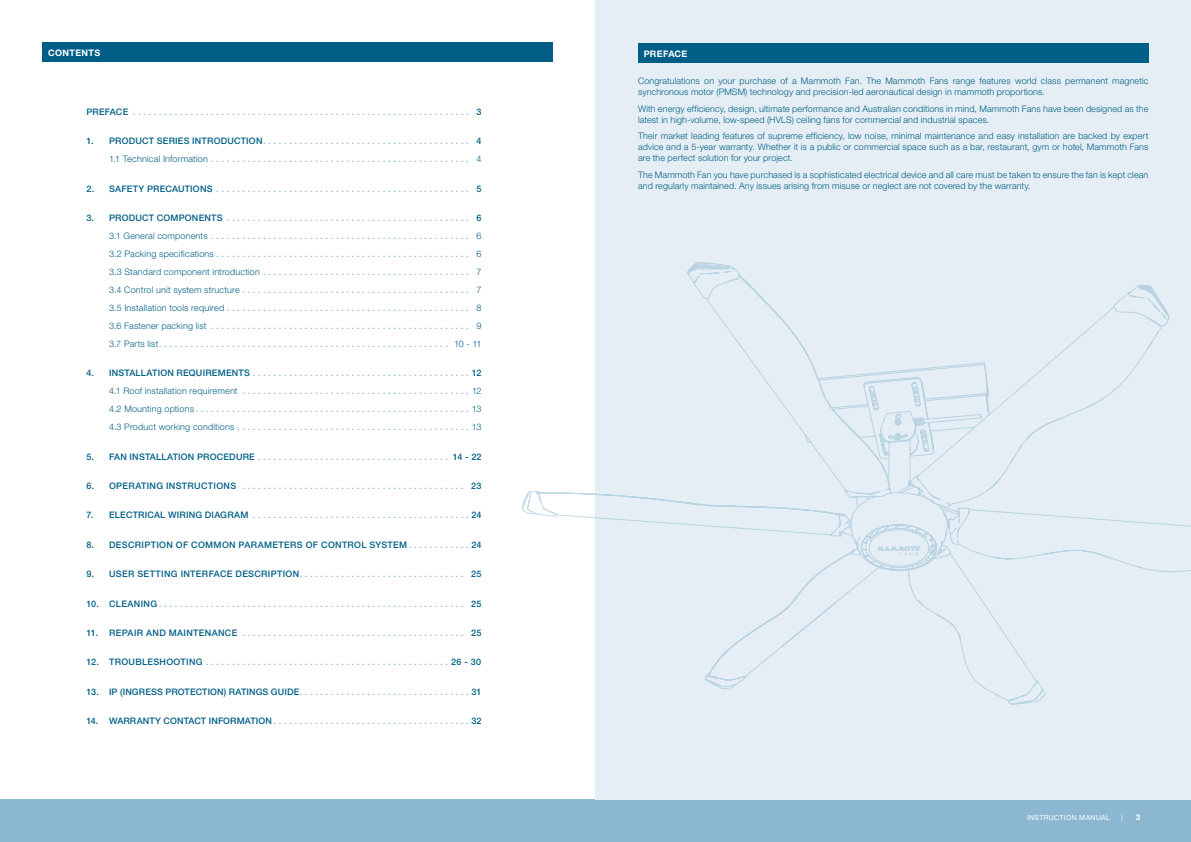
<style>
.page{position:relative;width:1191px;height:842px;background:#fff}
.page>*{position:absolute;margin:0;border:0;box-sizing:border-box;transform-origin:0 0}
.BODY{font:500 9px/18px "Helvetica Neue LT Std";letter-spacing:.02em;color:#8bb8d0;text-align:justify}
.BODY-2{font:300 9px/11px "Helvetica Neue LT Std";letter-spacing:.01em;color:#015f87}
.BODY-3{font:500 9px "Helvetica Neue LT Std";letter-spacing:.035em;color:#015f87}
.BODY-4{font:500 9px "Helvetica Neue LT Std";letter-spacing:.01em;color:#015f87}
.HEADING{font:700 9px "Helvetica Neue LT Std";letter-spacing:.035em;color:#fff}
.t1{font:700 8px "Helvetica Neue LT Std";color:#fff}
.t2{font:7px "Helvetica Neue LT Std";letter-spacing:.045em;color:#fff}
.s1{color:#015f87}
.s2{font-weight:300;color:#015f87}
.s3{color:#8bb8d0}
</style>
<div class="page">
<div style="left:595px;top:799px;width:596px;height:43px;background:#8bb8d0"></div>
<div style="left:0;top:799px;width:595px;height:43px;background:#8bb8d0"></div>
<div style="left:43px;top:43px;width:510px;height:19px;background:#015f87"></div>
<div style="left:595px;top:0;width:596px;height:799px;background:#e5eef4"></div>
<div style="left:638px;top:43px;width:510px;height:20px;background:#015f87"></div>
<svg style="left:687px;top:262px;width:504px;height:443px"></svg>
<svg style="left:522px;top:332px;width:430px;height:373px"></svg>
<svg style="left:830px;top:410px;width:140px;height:170px"></svg>
<p class="HEADING" style="left:48px;top:47px;width:54px">CONTENTS</p>
<p class="BODY" style="left:86px;top:103px;width:396px"><span class="s1">PREFACE</span> ................................................................. <span class="s1">3</span></p>
<p class="BODY" style="left:86px;top:132px;width:396px;text-align:right"><span class="s1">1. PRODUCT SERIES INTRODUCTION</span>........................................ <span class="s1">4<br></span><span class="s2">1.1 Technical Information</span>.................................................. <span class="s2">4</span></p>
<p class="BODY" style="left:86px;top:179px;width:396px"><span class="s1">2. SAFETY PRECAUTIONS</span> ................................................. <span class="s1">5</span></p>
<p class="BODY" style="left:109px;top:209px;width:374px;text-indent:-23px"><span class="s1">3. PRODUCT COMPONENTS</span> ............................................... <span class="s1">6<br></span><span class="s2">3.1 General components</span>.................................................. <span class="s2">6<br>3.2 Packing specifications</span>................................................. <span class="s2">6<br>3.3 Standard component introduction</span>........................................ <span class="s2">7<br>3.4 Control unit system structure</span>............................................ <span class="s2">7<br>3.5 Installation tools required</span>............................................... <span class="s2">8<br>3.6 Fastener packing list</span> .................................................. <span class="s2">9<br>3.7 Parts list</span>........................................................ <span class="s2">10 - 11</span></p>
<p class="BODY" style="left:109px;top:364px;width:374px;text-indent:-23px"><span class="s1">4. INSTALLATION REQUIREMENTS</span>..........................................<span class="s1">12<br></span><span class="s2">4.1 Roof installation requirement</span> ............................................<span class="s2">12<br>4.2 Mounting options</span>.....................................................<span class="s2">13<br>4.3 Product working conditions</span>.............................................<span class="s2">13</span></p>
<p class="BODY" style="left:86px;top:447px;width:397px"><span class="s1">5. FAN INSTALLATION PROCEDURE</span>..................................... <span class="s1">14 - 22</span></p>
<p class="BODY" style="left:86px;top:477px;width:396px"><span class="s1">6. OPERATING INSTRUCTIONS</span> ........................................... <span class="s1">23</span></p>
<p class="BODY" style="left:86px;top:506px;width:396px"><span class="s1">7. ELECTRICAL WIRING DIAGRAM</span> ..........................................<span class="s1">24</span></p>
<p class="BODY-3" style="left:86px;top:539px;width:396px">8. DESCRIPTION OF COMMON PARAMETERS OF CONTROL SYSTEM <span class="s3">. . . . . . . . . . . .</span> 24</p>
<p class="BODY-3" style="left:86px;top:569px;width:396px">9. USER SETTING INTERFACE DESCRIPTION<span class="s3">................................</span> 25</p>
<p class="BODY" style="left:86px;top:594px;width:396px"><span class="s1">10. CLEANING</span>........................................................... <span class="s1">25</span></p>
<p class="BODY" style="left:86px;top:623px;width:396px"><span class="s1">11. REPAIR AND MAINTENANCE</span> ........................................... <span class="s1">25</span></p>
<p class="BODY" style="left:86px;top:653px;width:396px"><span class="s1">12. TROUBLESHOOTING</span>...............................................<span class="s1">26 - 30</span></p>
<p class="BODY-4" style="left:86px;top:686px;width:396px">13. IP (INGRESS PROTECTION) RATINGS GUIDE<span class="s3">.................................</span>31</p>
<p class="BODY" style="left:86px;top:711px;width:397px"><span class="s1">14. WARRANTY CONTACT INFORMATION</span>......................................<span class="s1">32</span></p>
<p class="HEADING" style="left:643px;top:48px;width:45px">PREFACE</p>
<p class="BODY-2" style="left:638px;top:75px;width:512px">Congratulations on your purchase of a Mammoth Fan. The Mammoth Fans range features world class permanent magnetic synchronous motor (PMSM) technology and precision-led aeronautical design in mammoth proportions.</p>
<p class="BODY-2" style="left:638px;top:103px;width:512px">With energy efficiency, design, ultimate performance and Australian conditions in mind, Mammoth Fans have been designed as the latest in high-volume, low-speed (HVLS) ceiling fans for commercial and industrial spaces.</p>
<p class="BODY-2" style="left:638px;top:130px;width:512px;text-align:justify">Their market leading features of supreme efficiency, low noise, minimal maintenance and easy installation are backed by expert advice and a 5-year warranty. Whether it is a public or commercial space such as a bar, restaurant, gym or hotel, Mammoth Fans are the perfect solution for your project.</p>
<p class="BODY-2" style="left:638px;top:169px;width:512px">The Mammoth Fan you have purchased is a sophisticated electrical device and all care must be taken to ensure the fan is kept clean and regularly maintained. Any issues arising from misuse or neglect are not covered by the warranty.</p>
<p class="t2" style="left:1027px;top:813px;width:84px">INSTRUCTION MANUAL</p>
<p class="t2" style="left:1121px;top:813px;width:3px">|</p>
<p class="t1" style="left:1135px;top:812px;width:6px">3</p>
</div>
